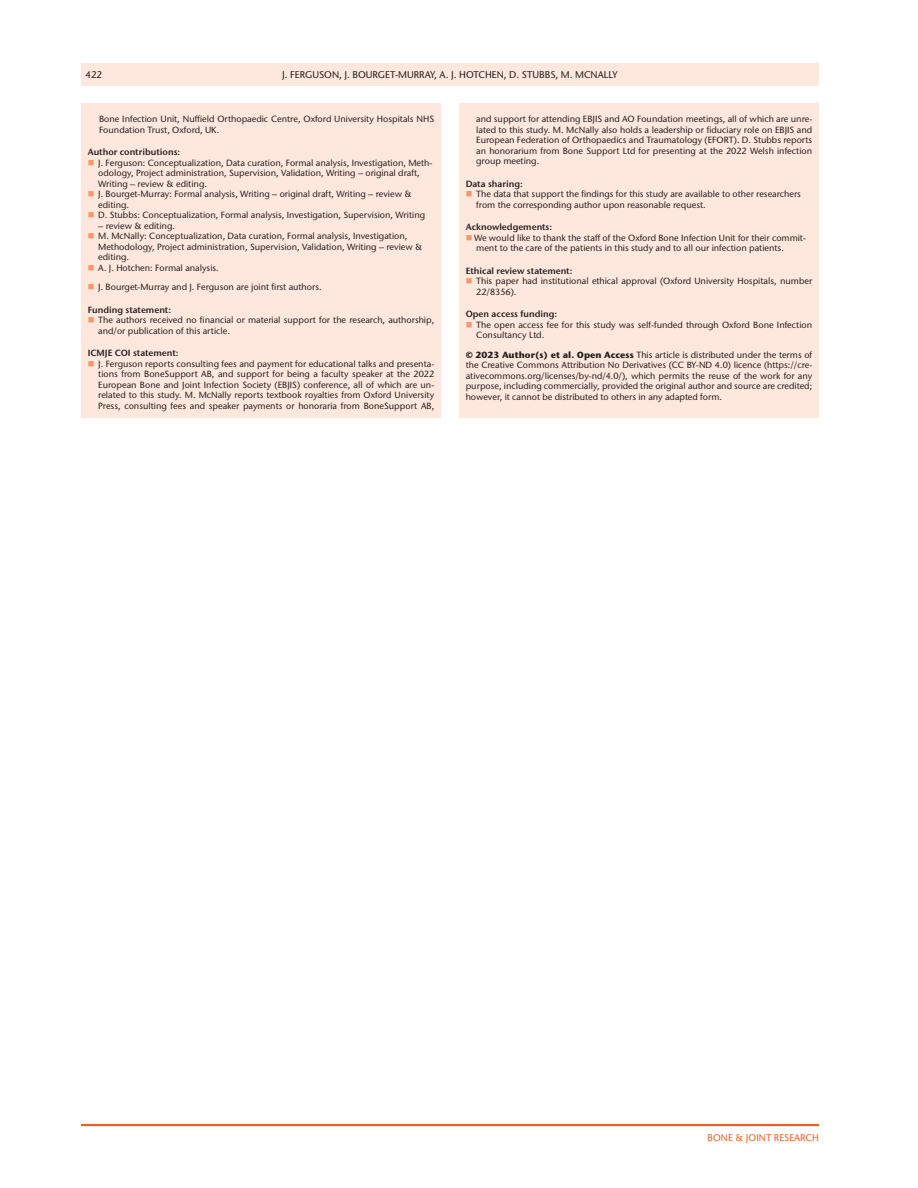
<style>
.page{position:relative;width:918px;height:1188px;background:#fff}
.page>*{position:absolute;margin:0;border:0;box-sizing:border-box;transform-origin:0 0}
.t1{font:500 9.75px "Stone Sans ITC Pro";color:#231f20}
.t2{font:500 9.75px "Stone Sans ITC Pro";color:#f15f23}
.t3{font:500 9px/10.5px "Stone Sans ITC Pro";color:#231f20}
.t4{font:600 9px "Stone Sans ITC Pro";color:#231f20}
.s1{font-weight:700}
</style>
<div class="page">
<hr style="left:81px;top:1124px;width:738px;height:2px;background:#f15f23">
<div style="left:81px;top:63px;width:738px;height:23px;background:#fee7dc"></div>
<div style="left:81px;top:104px;width:360px;height:314px;background:#fee7dc"></div>
<div style="left:459px;top:104px;width:360px;height:314px;background:#fee7dc"></div>
<p class="t1" style="left:85px;top:68px;width:18px">422</p>
<p class="t1" style="left:282px;top:68px;width:337px">J. FERGUSON, J. BOURGET-MURRAY, A. J. HOTCHEN, D. STUBBS, M. MCNALLY</p>
<p class="t3" style="left:99px;top:114px;width:337px">Bone Infection Unit, Nuffield Orthopaedic Centre, Oxford University Hospitals NHS<br>Foundation Trust, Oxford, UK.</p>
<p class="t4" style="left:88px;top:146px;width:94px">Author contributions:</p>
<p class="t3" style="left:98px;top:157px;width:335px">J. Ferguson: Conceptualization, Data curation, Formal analysis, Investigation, Meth&shy;odology, Project administration, Supervision, Validation, Writing – original draft, Writing – review &amp; editing.<br>J. Bourget-Murray: Formal analysis, Writing – original draft, Writing – review &amp; editing.<br>D. Stubbs: Conceptualization, Formal analysis, Investigation, Supervision, Writing</p>
<p class="t3" style="left:98px;top:220px;width:326px">– review &amp; editing.<br>M. McNally: Conceptualization, Data curation, Formal analysis, Investigation, Methodology, Project administration, Supervision, Validation, Writing – review &amp; editing.<br>A. J. Hotchen: Formal analysis.</p>
<p class="t3" style="left:98px;top:282px;width:225px">J. Bourget-Murray and J. Ferguson are joint first authors.</p>
<p class="t4" style="left:88px;top:304px;width:85px">Funding statement:</p>
<p class="t3" style="left:98px;top:315px;width:338px">The authors received no financial or material support for the research, authorship, and/or publication of this article.</p>
<p class="t4" style="left:88px;top:348px;width:92px">ICMJE COI statement:</p>
<p class="t3" style="left:98px;top:358px;width:338px;text-align:justify">J. Ferguson reports consulting fees and payment for educational talks and presenta&shy;tions from BoneSupport AB, and support for being a faculty speaker at the 2022<br>European Bone and Joint Infection Society (EBJIS) conference, all of which are un&shy;related to this study. M. McNally reports textbook royalties from Oxford University Press, consulting fees and speaker payments or honoraria from BoneSupport AB,</p>
<p class="t3" style="left:476px;top:114px;width:338px;text-align:justify">and support for attending EBJIS and AO Foundation meetings, all of which are unre&shy;lated to this study. M. McNally also holds a leadership or fiduciary role on EBJIS and European Federation of Orthopaedics and Traumatology (EFORT). D. Stubbs reports an honorarium from Bone Support Ltd for presenting at the 2022 Welsh infection group meeting.</p>
<p class="t4" style="left:466px;top:178px;width:59px">Data sharing:</p>
<p class="t3" style="left:476px;top:189px;width:326px">The data that support the findings for this study are available to other researchers from the corresponding author upon reasonable request.</p>
<p class="t4" style="left:466px;top:222px;width:88px">Acknowledgements:</p>
<p class="t3" style="left:474px;top:232px;width:333px">We would like to thank the staff of the Oxford Bone Infection Unit for their commit&shy;ment to the care of the patients in this study and to all our infection patients.</p>
<p class="t4" style="left:466px;top:265px;width:108px">Ethical review statement:</p>
<p class="t3" style="left:476px;top:276px;width:337px">This paper had institutional ethical approval (Oxford University Hospitals, number<br>22/8356).</p>
<p class="t4" style="left:466px;top:309px;width:93px">Open access funding:</p>
<p class="t3" style="left:476px;top:319px;width:338px">The open access fee for this study was self-funded through Oxford Bone Infection<br>Consultancy Ltd.</p>
<p class="t3" style="left:466px;top:349px;width:348px;text-align:justify"><span class="s1">© 2023 Author(s) et al. Open Access</span> This article is distributed under the terms of the Creative Commons Attribution No Derivatives (CC BY-ND 4.0) licence (https://cre&shy;ativecommons.org/licenses/by-nd/4.0/), which permits the reuse of the work for any purpose, including commercially, provided the original author and source are credited; however, it cannot be distributed to others in any adapted form.</p>
<p class="t2" style="left:708px;top:1132px;width:113px">BONE &amp; JOINT RESEARCH</p>
</div>
